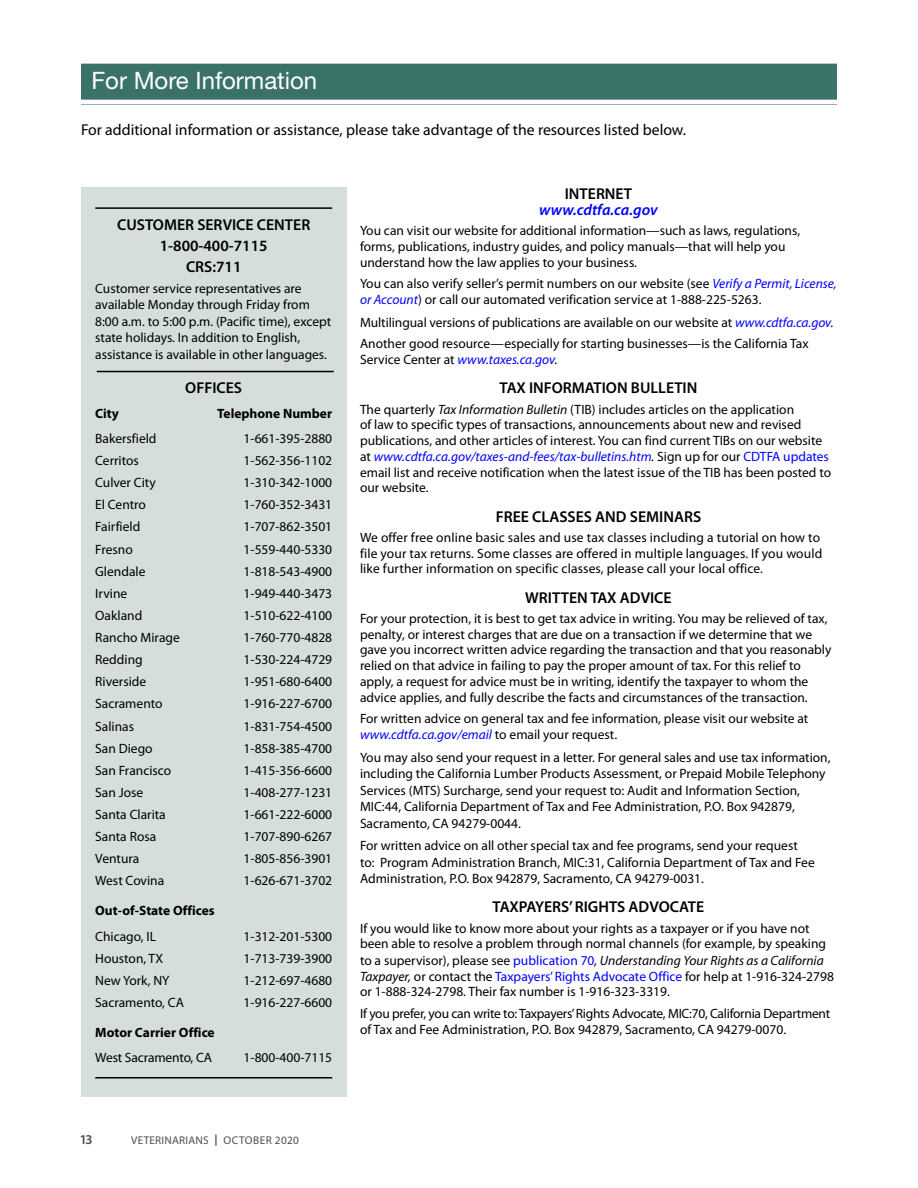
<style>
.page{position:relative;width:918px;height:1188px;background:#fff}
.page>*{position:absolute;margin:0;border:0;box-sizing:border-box;transform-origin:0 0}
.t1{font:24px "Helvetica Neue LT Std";color:#fff}
.t2{font:600 15.75px/21px "Myriad Pro";color:#000;text-align:center}
.t3{font:15.75px "Myriad Pro";color:#000}
.t4{font:italic 600 15.75px "Myriad Pro";color:#00f}
.t5{font:13.5px/15.8px "Myriad Pro";color:#000}
.t6{font:13.5px/15.8px "Myriad Pro";letter-spacing:-.02em;color:#000}
.t7{font:700 13.5px "Myriad Pro";color:#000}
.t8{font:600 13.5px "Myriad Pro";color:#4d4d4f}
.t9{font:11.25px "Myriad Pro";letter-spacing:.02em;color:#4d4d4f}
.s1{font-style:italic;color:#00f}
.s2{font-style:italic}
.s3{color:#00f}
.s4{font-family:"Optima LT Std";font-weight:900}
</style>
<div class="page">
<div style="left:81px;top:187px;width:266px;height:910px;background:#d6dedc"></div>
<hr style="left:81px;top:104px;width:756px;height:1px;background:#99b1ad">
<hr style="left:95px;top:207px;width:237px;height:2px;background:#000">
<hr style="left:95px;top:1077px;width:237px;height:2px;background:#000">
<hr style="left:97px;top:371px;width:237px;height:1px;background:#000">
<div style="left:81px;top:64px;width:756px;height:36px;background:#3a7269"></div>
<h2 class="t1" style="left:92px;top:66px;width:227px">For More Information</h2>
<p class="t3" style="left:81px;top:121px;width:607px">For additional information or assistance, please take advantage of the resources listed below.</p>
<p class="t2" style="left:117px;top:214px;width:195px">CUSTOMER SERVICE CENTER<br>1-800-400-7115<br>CRS:711</p>
<p class="t5" style="left:95px;top:280px;width:216px;line-height:16.5px">Customer service representatives are available Monday through Friday from</p>
<p class="t5" style="left:95px;top:313px;width:238px;line-height:16.5px">8:00 a.m. to 5:00 p.m. (Pacific time), except state holidays. In addition to English, assistance is available in other languages.</p>
<h3 class="t2" style="left:185px;top:378px;width:58px">OFFICES</h3>
<p class="t7" style="left:95px;top:406px;width:25px">City</p>
<p class="t7" style="left:217px;top:406px;width:116px">Telephone Number</p>
<p class="t5" style="left:95px;top:431px;width:63px">Bakersfield</p>
<p class="t5" style="left:244px;top:431px;width:90px">1-661-395-2880</p>
<p class="t5" style="left:95px;top:453px;width:45px">Cerritos</p>
<p class="t5" style="left:244px;top:453px;width:90px">1-562-356-1102</p>
<p class="t5" style="left:95px;top:475px;width:62px">Culver City</p>
<p class="t5" style="left:244px;top:475px;width:90px">1-310-342-1000</p>
<p class="t5" style="left:95px;top:497px;width:52px">El Centro</p>
<p class="t5" style="left:244px;top:497px;width:90px">1-760-352-3431</p>
<p class="t5" style="left:95px;top:519px;width:47px">Fairfield</p>
<p class="t5" style="left:244px;top:519px;width:90px">1-707-862-3501</p>
<p class="t5" style="left:95px;top:541px;width:39px">Fresno</p>
<p class="t5" style="left:244px;top:541px;width:90px">1-559-440-5330</p>
<p class="t5" style="left:95px;top:564px;width:52px">Glendale</p>
<p class="t5" style="left:244px;top:564px;width:90px">1-818-543-4900</p>
<p class="t5" style="left:95px;top:586px;width:34px">Irvine</p>
<p class="t5" style="left:244px;top:586px;width:90px">1-949-440-3473</p>
<p class="t5" style="left:95px;top:608px;width:49px">Oakland</p>
<p class="t5" style="left:244px;top:608px;width:90px">1-510-622-4100</p>
<p class="t5" style="left:95px;top:630px;width:86px">Rancho Mirage</p>
<p class="t5" style="left:244px;top:630px;width:90px">1-760-770-4828</p>
<p class="t5" style="left:95px;top:652px;width:49px">Redding</p>
<p class="t5" style="left:244px;top:652px;width:90px">1-530-224-4729</p>
<p class="t5" style="left:95px;top:674px;width:52px">Riverside</p>
<p class="t5" style="left:244px;top:674px;width:90px">1-951-680-6400</p>
<p class="t5" style="left:95px;top:696px;width:69px">Sacramento</p>
<p class="t5" style="left:244px;top:696px;width:90px">1-916-227-6700</p>
<p class="t5" style="left:95px;top:718px;width:40px">Salinas</p>
<p class="t5" style="left:244px;top:718px;width:90px">1-831-754-4500</p>
<p class="t5" style="left:95px;top:741px;width:59px">San Diego</p>
<p class="t5" style="left:244px;top:741px;width:90px">1-858-385-4700</p>
<p class="t5" style="left:95px;top:763px;width:78px">San Francisco</p>
<p class="t5" style="left:244px;top:763px;width:90px">1-415-356-6600</p>
<p class="t5" style="left:95px;top:785px;width:50px">San Jose</p>
<p class="t5" style="left:244px;top:785px;width:90px">1-408-277-1231</p>
<p class="t5" style="left:95px;top:807px;width:72px">Santa Clarita</p>
<p class="t5" style="left:244px;top:807px;width:90px">1-661-222-6000</p>
<p class="t5" style="left:95px;top:829px;width:63px">Santa Rosa</p>
<p class="t5" style="left:244px;top:829px;width:90px">1-707-890-6267</p>
<p class="t5" style="left:95px;top:851px;width:46px">Ventura</p>
<p class="t5" style="left:244px;top:851px;width:90px">1-805-856-3901</p>
<p class="t5" style="left:95px;top:873px;width:71px">West Covina</p>
<p class="t5" style="left:244px;top:873px;width:90px">1-626-671-3702</p>
<p class="t7" style="left:95px;top:903px;width:121px">Out-of-State Offices</p>
<p class="t5" style="left:95px;top:928px;width:62px">Chicago, IL</p>
<p class="t5" style="left:244px;top:928px;width:90px">1-312-201-5300</p>
<p class="t5" style="left:95px;top:951px;width:70px">Houston, TX</p>
<p class="t5" style="left:244px;top:951px;width:90px">1-713-739-3900</p>
<p class="t5" style="left:95px;top:973px;width:76px">New York, NY</p>
<p class="t5" style="left:244px;top:973px;width:90px">1-212-697-4680</p>
<p class="t5" style="left:95px;top:995px;width:90px">Sacramento, CA</p>
<p class="t5" style="left:244px;top:995px;width:90px">1-916-227-6600</p>
<p class="t7" style="left:95px;top:1025px;width:121px">Motor Carrier Office</p>
<p class="t5" style="left:95px;top:1050px;width:118px">West Sacramento, CA</p>
<p class="t5" style="left:244px;top:1050px;width:90px">1-800-400-7115</p>
<h3 class="t2" style="left:565px;top:184px;width:69px">INTERNET</h3>
<p class="t4" style="left:539px;top:201px;width:120px">www.cdtfa.ca.gov</p>
<p class="t5" style="left:360px;top:223px;width:442px">You can visit our website for additional information—such as laws, regulations, forms, publications, industry guides, and policy manuals—that will help you understand how the law applies to your business.</p>
<p class="t5" style="left:360px;top:276px;width:478px">You can also verify seller’s permit numbers on our website (see <span class="s1">Verify a Permit, License, or Account</span>) or call our automated verification service at 1-888-225-5263.</p>
<p class="t5" style="left:360px;top:315px;width:475px">Multilingual versions of publications are available on our website at <span class="s1">www.cdtfa.ca.gov</span><span class="s2">.</span></p>
<p class="t5" style="left:360px;top:336px;width:450px">Another good resource—especially for starting businesses—is the California Tax<br>Service Center at <span class="s1">www.taxes.ca.gov</span><span class="s2">.</span></p>
<h3 class="t2" style="left:500px;top:378px;width:199px">TAX INFORMATION BULLETIN</h3>
<p class="t5" style="left:360px;top:401px;width:473px">The quarterly <span class="s2">Tax Information Bulletin</span> (TIB) includes articles on the application<br>of law to specific types of transactions, announcements about new and revised publications, and other articles of interest. You can find current TIBs on our website at <span class="s1">www.cdtfa.ca.gov/taxes-and-fees/tax-bulletins.htm</span><span class="s2">.</span> Sign up for our <span class="s3">CDTFA updates </span>email list and receive notification when the latest issue of the TIB has been posted to our website.</p>
<h3 class="t2" style="left:496px;top:506px;width:207px">FREE CLASSES AND SEMINARS</h3>
<p class="t5" style="left:360px;top:530px;width:464px">We offer free online basic sales and use tax classes including a tutorial on how to file your tax returns. Some classes are offered in multiple languages. If you would like further information on specific classes, please call your local office.</p>
<h3 class="t2" style="left:525px;top:587px;width:148px">WRITTEN TAX ADVICE</h3>
<p class="t5" style="left:360px;top:611px;width:473px">For your protection, it is best to get tax advice in writing. You may be relieved of tax, penalty, or interest charges that are due on a transaction if we determine that we gave you incorrect written advice regarding the transaction and that you reasonably relied on that advice in failing to pay the proper amount of tax. For this relief to apply, a request for advice must be in writing, identify the taxpayer to whom the advice applies, and fully describe the facts and circumstances of the transaction.</p>
<p class="t5" style="left:360px;top:711px;width:450px">For written advice on general tax and fee information, please visit our website at <span class="s1">www.cdtfa.ca.gov/email</span> to email your request.</p>
<p class="t5" style="left:360px;top:749px;width:472px;line-height:16.5px">You may also send your request in a letter. For general sales and use tax information, including the California Lumber Products Assessment, or Prepaid Mobile Telephony Services (MTS) Surcharge, send your request to: Audit and Information Section, MIC:44, California Department of Tax and Fee Administration, P.O. Box 942879, Sacramento, CA 94279-0044.</p>
<p class="t5" style="left:360px;top:838px;width:456px;line-height:16.5px">For written advice on all other special tax and fee programs, send your request to: Program Administration Branch, MIC:31, California Department of Tax and Fee<br>Administration, P.O. Box 942879, Sacramento, CA 94279-0031.</p>
<h3 class="t2" style="left:493px;top:897px;width:213px">TAXPAYERS’ RIGHTS ADVOCATE</h3>
<p class="t5" style="left:360px;top:920px;width:475px">If you would like to know more about your rights as a taxpayer or if you have not been able to resolve a problem through normal channels (for example, by speaking to a supervisor), please see <span class="s3">publication 70</span><span class="s2">, Understanding Your Rights as a California Taxpayer,</span> or contact the <span class="s3">Taxpayers’ Rights Advocate Office</span> for help at 1-916-324-2798 or 1-888-324-2798. Their fax number is 1-916-323-3319.</p>
<p class="t6" style="left:360px;top:1006px;width:472px">If you prefer, you can write to: Taxpayers’ Rights Advocate, MIC:70, California Department of Tax and Fee Administration, P.O. Box 942879, Sacramento, CA 94279-0070.</p>
<p class="t8" style="left:81px;top:1132px;width:13px">13</p>
<p class="t9" style="left:131px;top:1134px;width:169px">VETERINARIANS <span class="s4">|</span> OCTOBER 2020</p>
</div>
